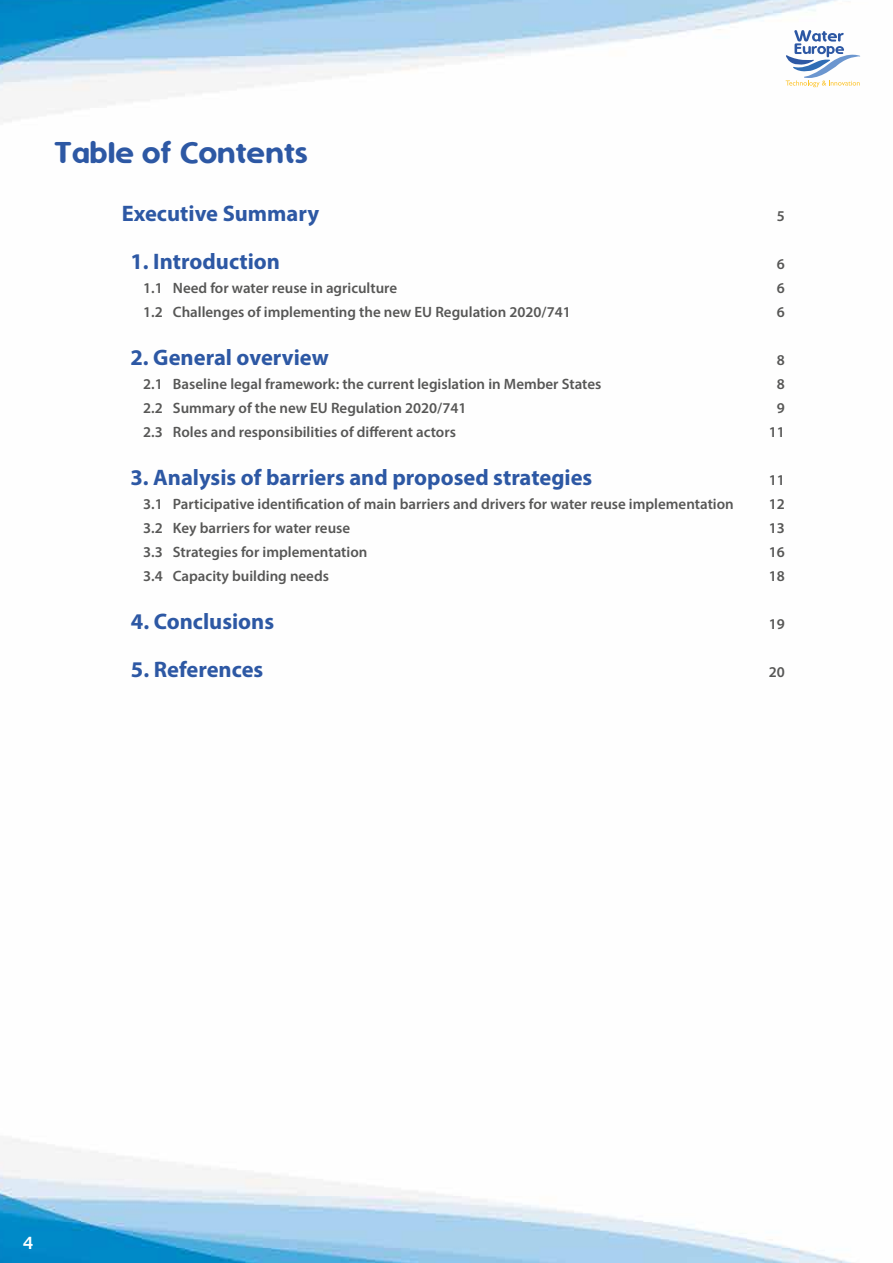
<style>
.page{position:relative;width:893px;height:1263px;background:#fff}
.page>*{position:absolute;margin:0;border:0;box-sizing:border-box;transform-origin:0 0}
.t1{font:31.8px "Simply Rounded";color:#2d58a4}
.t2{font:700 22.5px "Myriad Pro";color:#2d58a4}
.t3{font:700 16.95px "Lucida Grande";color:#fff}
.t4{font:600 15px "Myriad Pro";color:#575756}
</style>
<div class="page">
<img style="left:0;top:0;width:861px;height:1263px">
<svg style="left:786px;top:30px;width:74px;height:57px"></svg>
<h1 class="t1" style="left:54px;top:136px;width:255px">Table of Contents</h1>
<h2 class="t2" style="left:122px;top:199px;width:199px">Executive Summary</h2>
<p class="t4" style="left:777px;top:206px;width:10px">5</p>
<h2 class="t2" style="left:130px;top:247px;width:151px">1. Introduction</h2>
<p class="t4" style="left:777px;top:254px;width:10px">6</p>
<p class="t4" style="left:143px;top:278px;width:256px">1.1 Need for water reuse in agriculture</p>
<p class="t4" style="left:777px;top:278px;width:10px">6</p>
<p class="t4" style="left:143px;top:302px;width:429px">1.2 Challenges of implementing the new EU Regulation 2020/741</p>
<p class="t4" style="left:777px;top:302px;width:10px">6</p>
<h2 class="t2" style="left:130px;top:343px;width:200px">2. General overview</h2>
<p class="t4" style="left:777px;top:350px;width:10px">8</p>
<p class="t4" style="left:143px;top:374px;width:460px">2.1 Baseline legal framework: the current legislation in Member States</p>
<p class="t4" style="left:777px;top:374px;width:10px">8</p>
<p class="t4" style="left:143px;top:398px;width:325px">2.2 Summary of the new EU Regulation 2020/741</p>
<p class="t4" style="left:777px;top:398px;width:10px">9</p>
<p class="t4" style="left:143px;top:422px;width:314px">2.3 Roles and responsibilities of different actors</p>
<p class="t4" style="left:769px;top:422px;width:18px">11</p>
<h2 class="t2" style="left:130px;top:463px;width:463px">3. Analysis of barriers and proposed strategies</h2>
<p class="t4" style="left:769px;top:470px;width:18px">11</p>
<p class="t4" style="left:143px;top:494px;width:592px">3.1 Participative identification of main barriers and drivers for water reuse implementation</p>
<p class="t4" style="left:769px;top:494px;width:18px">12</p>
<p class="t4" style="left:143px;top:518px;width:209px">3.2 Key barriers for water reuse</p>
<p class="t4" style="left:769px;top:518px;width:18px">13</p>
<p class="t4" style="left:143px;top:542px;width:226px">3.3 Strategies for implementation</p>
<p class="t4" style="left:769px;top:542px;width:18px">16</p>
<p class="t4" style="left:143px;top:566px;width:187px">3.4 Capacity building needs</p>
<p class="t4" style="left:769px;top:566px;width:18px">18</p>
<h2 class="t2" style="left:131px;top:607px;width:145px">4. Conclusions</h2>
<p class="t4" style="left:769px;top:614px;width:18px">19</p>
<h2 class="t2" style="left:131px;top:655px;width:134px">5. References</h2>
<p class="t4" style="left:769px;top:662px;width:18px">20</p>
<p class="t3" style="left:23px;top:1231px;width:12px">4</p>
</div>
